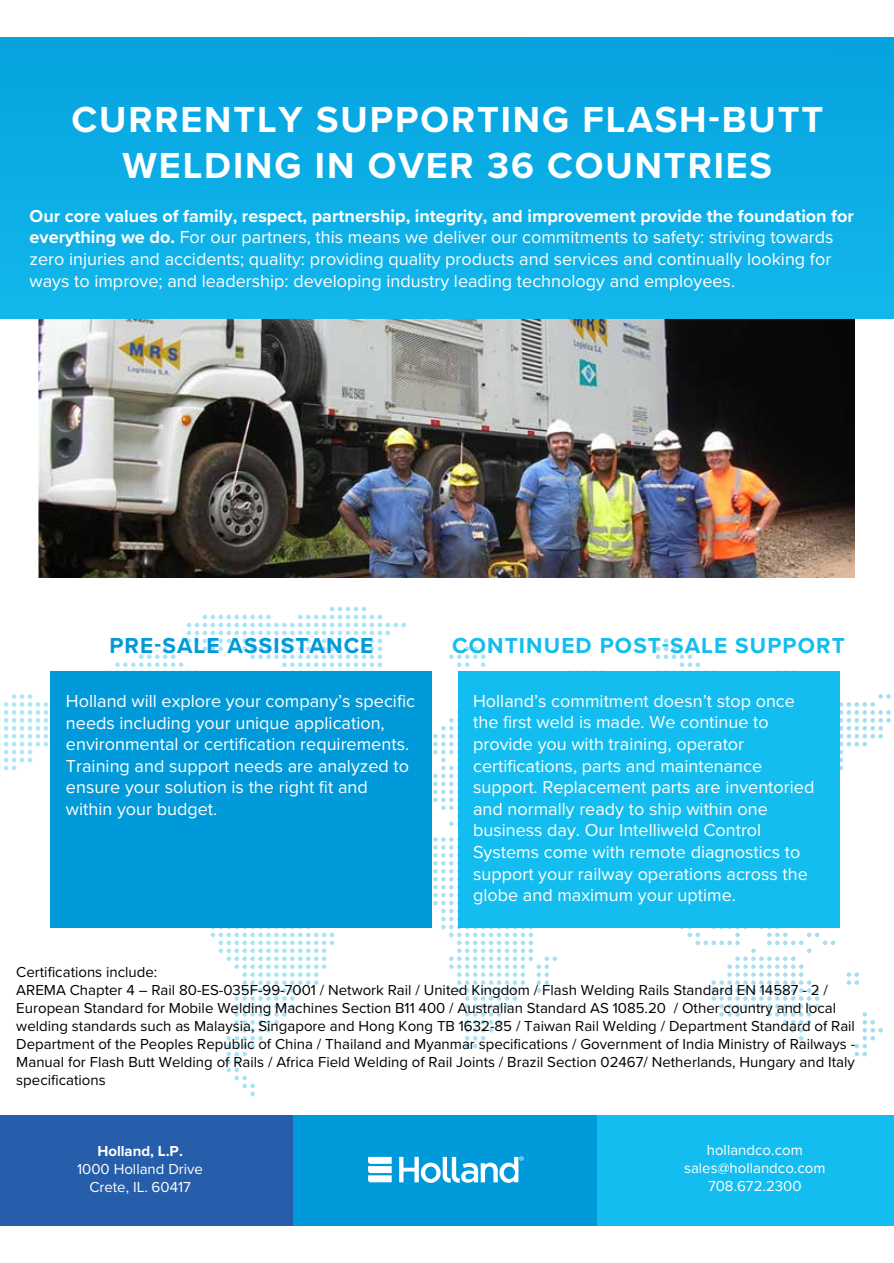
<style>
.page{position:relative;width:894px;height:1263px;background:#fff}
.page>*{position:absolute;margin:0;border:0;box-sizing:border-box;transform-origin:0 0}
.t1{font:700 37.5px/45px "Proxima Nova";letter-spacing:.05em;color:#fff;text-align:center}
.t2{font:700 22.5px "Proxima Nova";letter-spacing:.05em;color:#14bdef}
.t3{font:700 22.5px "Proxima Nova";letter-spacing:.05em;color:#0099d9}
.t4{font:18px/21.6px "Proxima Nova";color:#fff}
.t5{font:15px/18px "Proxima Nova";color:#000}
.t6{font:15px/18px "Proxima Nova";color:#fff;text-align:center}
.t7{font:700 15px "Proxima Nova";color:#fff}
.s1{font-weight:700}
</style>
<div class="page">
<div style="left:243px;top:1114px;width:407px;height:111px;background:#0099d9"></div>
<svg style="left:0;top:607px;width:890px;height:489px"></svg>
<img style="left:38px;top:319px;width:816px;height:258px">
<div style="left:0;top:38px;width:893px;height:281px;background:#0cade5"></div>
<div style="left:597px;top:1114px;width:296px;height:111px;background:#14bdef"></div>
<svg style="left:368px;top:1156px;width:23px;height:26px"></svg>
<svg style="left:399px;top:1156px;width:124px;height:26px"></svg>
<div style="left:458px;top:671px;width:380px;height:257px;background:#14bdef"></div>
<div style="left:0;top:1114px;width:293px;height:111px;background:#265eab"></div>
<div style="left:51px;top:671px;width:381px;height:257px;background:#0099d9"></div>
<h1 class="t1" style="left:71px;top:97px;width:753px">CURRENTLY SUPPORTING FLASH-BUTT<br>WELDING IN OVER 36 COUNTRIES</h1>
<p class="t4" style="left:30px;top:204px;width:825px"><span class="s1">Our core values of family, respect, partnership, integrity, and improvement provide the foundation for everything we do.</span> For our partners, this means we deliver our commitments to safety: striving towards zero injuries and accidents; quality: providing quality products and services and continually looking for ways to improve; and leadership: developing industry leading technology and employees.</p>
<p class="t3" style="left:109px;top:629px;width:265px">PRE-SALE ASSISTANCE</p>
<p class="t2" style="left:452px;top:629px;width:394px">CONTINUED POST-SALE SUPPORT</p>
<p class="t4" style="left:66px;top:689px;width:350px">Holland will explore your company’s specific needs including your unique application, environmental or certification requirements.<br>Training and support needs are analyzed to ensure your solution is the right fit and within your budget.</p>
<p class="t4" style="left:473px;top:689px;width:342px">Holland’s commitment doesn’t stop once the first weld is made. We continue to provide you with training, operator certifications, parts and maintenance support. Replacement parts are inventoried and normally ready to ship within one business day. Our Intelliweld Control Systems come with remote diagnostics to support your railway operations across the globe and maximum your uptime.</p>
<p class="t5" style="left:16px;top:962px;width:840px">Certifications include:<br>AREMA Chapter 4 – Rail 80-ES-035F-99-7001 / Network Rail / United Kingdom / Flash Welding Rails Standard EN 14587 - 2 / European Standard for Mobile Welding Machines Section B11 400 / Australian Standard AS 1085.20 / Other country and local welding standards such as Malaysia, Singapore and Hong Kong TB 1632-85 / Taiwan Rail Welding / Department Standard of Rail Department of the Peoples Republic of China / Thailand and Myanmar specifications / Government of India Ministry of Railways - Manual for Flash Butt Welding of Rails / Africa Field Welding of Rail Joints / Brazil Section 02467/ Netherlands, Hungary and Italy specifications</p>
<p class="t7" style="left:97px;top:1139px;width:87px">Holland, L.P.</p>
<p class="t6" style="left:77px;top:1159px;width:127px">1000 Holland Drive<br>Crete, IL. 60417</p>
<p class="t6" style="left:683px;top:1140px;width:143px">hollandco.com sales@hollandco.com<br>708.672.2300</p>
</div>
